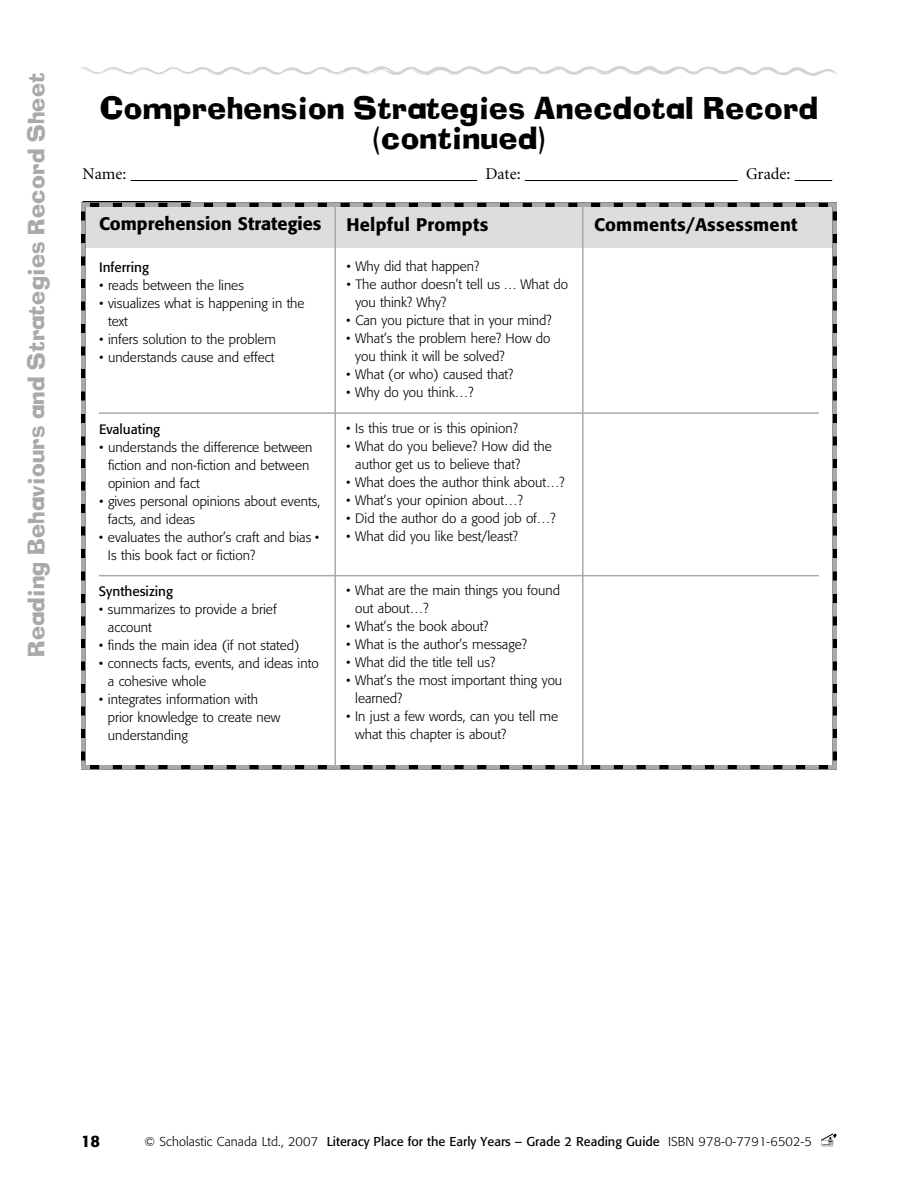
<style>
.page{position:relative;width:918px;height:1188px;background:#fff}
.page>*{position:absolute;margin:0;border:0;box-sizing:border-box;transform-origin:0 0}
.t1{font:30px/30px "Neo Ad Lib";letter-spacing:.015em;color:#000;text-align:center}
.t2{font:22.5px "Neo Ad Lib";letter-spacing:.015em;color:#a7a9ac}
.t3{font:500 18px "Formata";letter-spacing:.015em;color:#000}
.t4{font:16.5px "Minion";color:#000}
.t5{font:500 16.5px "Formata";color:#000}
.t6{font:300 13.5px/18px "Formata";color:#000}
.t7{font:13.5px "Formata";color:#000}
.t8{font:12.75px "Formata";color:#000}
.s1{font-weight:300}
</style>
<div class="page">
<svg style="left:81px;top:66px;width:756px;height:10px"></svg>
<hr style="left:131px;top:180px;width:346px;height:1px;background:#000">
<hr style="left:525px;top:180px;width:213px;height:1px;background:#000">
<hr style="left:795px;top:180px;width:37px;height:1px;background:#000">
<svg style="left:81px;top:201px;width:756px;height:569px"></svg>
<svg style="left:821px;top:1134px;width:16px;height:12px"></svg>
<h2 class="t2" style="left:23px;top:657px;width:586px;rotate:-90deg">Reading Behaviours and Strategies Record Sheet</h2>
<h1 class="t1" style="left:100px;top:93px;width:720px">Comprehension Strategies Anecdotal Record (continued)</h1>
<p class="t4" style="left:83px;top:165px;width:45px">Name:</p>
<p class="t4" style="left:485px;top:165px;width:37px">Date:</p>
<p class="t4" style="left:746px;top:165px;width:46px">Grade:</p>
<h3 class="t3" style="left:99px;top:213px;width:224px">Comprehension Strategies</h3>
<h3 class="t3" style="left:346px;top:213px;width:143px">Helpful Prompts</h3>
<h3 class="t3" style="left:594px;top:213px;width:205px">Comments/Assessment</h3>
<p class="t7" style="left:99px;top:259px;width:52px">Inferring</p>
<p class="t6" style="left:99px;top:276px;width:146px">• reads between the lines</p>
<p class="t6" style="left:108px;top:294px;width:198px;text-indent:-9px">• visualizes what is happening in the text</p>
<p class="t6" style="left:99px;top:330px;width:179px">• infers solution to the problem</p>
<p class="t6" style="left:99px;top:348px;width:177px">• understands cause and effect</p>
<p class="t6" style="left:346px;top:257px;width:134px">• Why did that happen?</p>
<p class="t6" style="left:355px;top:275px;width:214px;text-indent:-9px">• The author doesn’t tell us … What do you think? Why?</p>
<p class="t6" style="left:346px;top:311px;width:207px">• Can you picture that in your mind?</p>
<p class="t6" style="left:355px;top:329px;width:197px;text-indent:-9px">• What’s the problem here? How do you think it will be solved?</p>
<p class="t6" style="left:346px;top:365px;width:169px">• What (or who) caused that?</p>
<p class="t6" style="left:346px;top:383px;width:129px">• Why do you think…?</p>
<p class="t6" style="left:346px;top:419px;width:173px">• Is this true or is this opinion?</p>
<p class="t6" style="left:355px;top:437px;width:198px;text-indent:-9px">• What do you believe? How did the author get us to believe that?</p>
<p class="t6" style="left:346px;top:473px;width:220px">• What does the author think about…?</p>
<p class="t6" style="left:346px;top:491px;width:178px">• What’s your opinion about…?</p>
<p class="t6" style="left:346px;top:509px;width:211px">• Did the author do a good job of…?</p>
<p class="t6" style="left:346px;top:527px;width:173px">• What did you like best/least?</p>
<p class="t6" style="left:355px;top:581px;width:206px;text-indent:-9px">• What are the main things you found out about…?</p>
<p class="t6" style="left:346px;top:617px;width:144px">• What’s the book about?</p>
<p class="t6" style="left:346px;top:635px;width:182px">• What is the author’s message?</p>
<p class="t6" style="left:346px;top:653px;width:151px">• What did the title tell us?</p>
<p class="t6" style="left:355px;top:671px;width:209px;text-indent:-9px">• What’s the most important thing you learned?</p>
<p class="t6" style="left:355px;top:707px;width:204px;text-indent:-9px">• In just a few words, can you tell me what this chapter is about?</p>
<p class="t7" style="left:99px;top:421px;width:63px">Evaluating</p>
<p class="t6" style="left:108px;top:438px;width:206px;text-indent:-9px">• understands the difference between fiction and non-fiction and between opinion and fact</p>
<p class="t6" style="left:108px;top:492px;width:214px;text-indent:-9px">• gives personal opinions about events, facts, and ideas</p>
<p class="t6" style="left:108px;top:528px;width:213px;text-indent:-9px">• evaluates the author’s craft and bias •<br>Is this book fact or fiction?</p>
<p class="t7" style="left:99px;top:583px;width:76px">Synthesizing</p>
<p class="t6" style="left:108px;top:600px;width:170px;text-indent:-9px">• summarizes to provide a brief account</p>
<p class="t6" style="left:99px;top:636px;width:202px">• finds the main idea (if not stated)</p>
<p class="t6" style="left:108px;top:654px;width:212px;text-indent:-9px">• connects facts, events, and ideas into a cohesive whole</p>
<p class="t6" style="left:108px;top:690px;width:174px;text-indent:-9px">• integrates information with prior knowledge to create new understanding</p>
<p class="t5" style="left:81px;top:1131px;width:21px">18</p>
<p class="t8" style="left:145px;top:1134px;width:669px"><span class="s1">© Scholastic Canada Ltd., 2007</span> Literacy Place for the Early Years – Grade 2 Reading Guide <span class="s1">ISBN 978-0-7791-6502-5</span></p>
</div>
